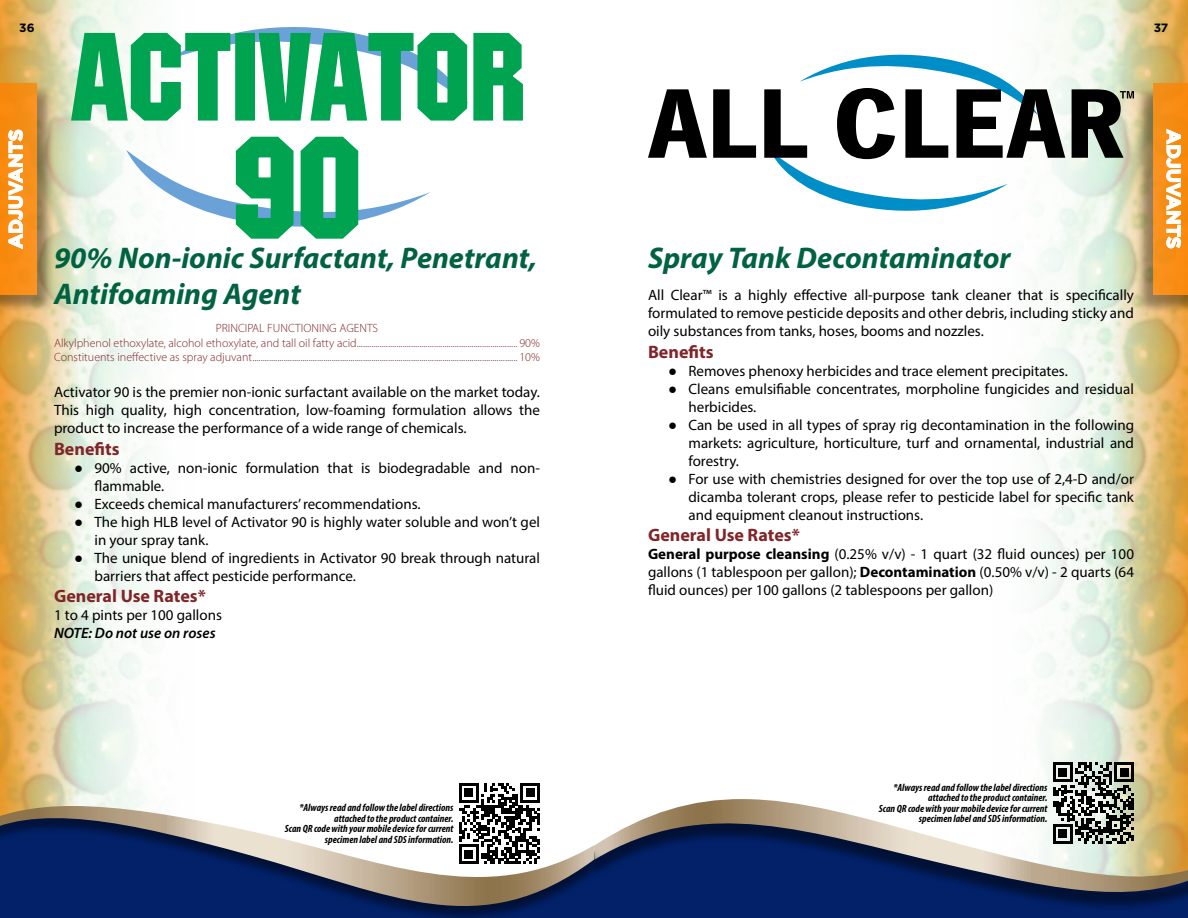
<style>
.page{position:relative;width:1188px;height:918px;background:#fff}
.page>*{position:absolute;margin:0;border:0;box-sizing:border-box;transform-origin:0 0}
.t1{font:italic 700 30px/36px "Myriad Pro";color:#006241}
.t2{font:700 18.75px "Gotham";color:#fff}
.t3{font:700 18px "Myriad Pro";color:#802528}
.t4{font:15px/18px "Myriad Pro";color:#000;text-align:justify}
.t5{font:italic 600 15px "Myriad Pro";color:#000}
.t6{font:300 12px/14.4px "Myriad Pro";color:#802528;text-align:center}
.t7{font:700 12px "Gotham";color:#000}
.t8{font:italic 700 condensed 10.5px/10.5px "Myriad Pro";color:#000;text-align:right}
.s1{font-family:"Arial"}
.s2{font-weight:700}
</style>
<div class="page">
<svg style="left:1111px;top:0;width:77px;height:793px;background:#dac58a"></svg>
<div style="left:1135px;top:86px;width:53px;height:228px;background:#000;opacity:.5"></div>
<div style="left:1153px;top:83px;width:35px;height:212px;background:#f88e16"></div>
<svg style="left:1166px;top:129px;width:15px;height:120px"></svg>
<div style="left:602px;top:912px;width:586px;height:6px;background:#022169"></div>
<div style="left:586px;top:803px;width:602px;height:109px;background:#022169"></div>
<svg style="left:594px;top:793px;width:594px;height:114px"></svg>
<svg style="left:0;top:0;width:78px;height:800px;background:#dcc489"></svg>
<div style="left:0;top:86px;width:55px;height:227px;background:#000;opacity:.5"></div>
<div style="left:0;top:83px;width:36px;height:212px;background:#f88d15"></div>
<svg style="left:8px;top:129px;width:16px;height:120px"></svg>
<svg style="left:0;top:800px;width:594px;height:118px"></svg>
<svg style="left:71px;top:27px;width:452px;height:95px"></svg>
<svg style="left:126px;top:136px;width:304px;height:103px"></svg>
<svg style="left:648px;top:89px;width:59px;height:69px"></svg>
<svg style="left:713px;top:89px;width:43px;height:69px"></svg>
<svg style="left:764px;top:55px;width:301px;height:156px"></svg>
<svg style="left:1072px;top:89px;width:62px;height:69px;background:#56594f"></svg>
<svg style="left:459px;top:783px;width:81px;height:81px"></svg>
<svg style="left:1053px;top:762px;width:81px;height:81px;background:#6a6e68"></svg>
<p class="t7" style="left:19px;top:20px;width:17px">36</p>
<p class="t2" style="left:3px;top:249px;width:121px;rotate:-90deg">ADJUVANTS</p>
<h1 class="t1" style="left:54px;top:239px;width:484px">90% Non-ionic Surfactant, Penetrant,<br>Antifoaming Agent</h1>
<p class="t6" style="left:54px;top:321px;width:488px">PRINCIPAL FUNCTIONING AGENTS<br>Alkylphenol ethoxylate, alcohol ethoxylate, and tall oil fatty acid............................................................................. 90%<br>Constituents ineffective as spray adjuvant............................................................................................................................... 10%</p>
<p class="t4" style="left:54px;top:383px;width:488px">Activator 90 is the premier non-ionic surfactant available on the market today.<br>This high quality, high concentration, low-foaming formulation allows the product to increase the performance of a wide range of chemicals.</p>
<p class="t3" style="left:54px;top:437px;width:67px">Benefits</p>
<p class="t4" style="left:94px;top:459px;width:447px;text-indent:-20px"><span class="s1">●</span> 90% active, non-ionic formulation that is biodegradable and non&shy;flammable.</p>
<p class="t4" style="left:74px;top:495px;width:347px"><span class="s1">●</span> Exceeds chemical manufacturers’ recommendations.</p>
<p class="t4" style="left:94px;top:513px;width:447px;text-indent:-20px"><span class="s1">●</span> The high HLB level of Activator 90 is highly water soluble and won’t gel in your spray tank.</p>
<p class="t4" style="left:94px;top:549px;width:447px;text-indent:-20px"><span class="s1">●</span> The unique blend of ingredients in Activator 90 break through natural barriers that affect pesticide performance.</p>
<p class="t3" style="left:54px;top:585px;width:153px">General Use Rates*</p>
<p class="t4" style="left:54px;top:606px;width:170px">1 to 4 pints per 100 gallons</p>
<p class="t5" style="left:54px;top:624px;width:163px">NOTE: Do not use on roses</p>
<p class="t8" style="left:285px;top:802px;width:170px">*Always read and follow the label directions attached to the product container.<br>Scan QR code with your mobile device for current specimen label and SDS information.</p>
<p class="t7" style="left:1154px;top:20px;width:16px">37</p>
<h1 class="t1" style="left:648px;top:239px;width:364px">Spray Tank Decontaminator</h1>
<p class="t4" style="left:648px;top:286px;width:487px">All Clear™ is a highly effective all-purpose tank cleaner that is specifically formulated to remove pesticide deposits and other debris, including sticky and oily substances from tanks, hoses, booms and nozzles.</p>
<p class="t3" style="left:648px;top:340px;width:67px">Benefits</p>
<p class="t4" style="left:668px;top:361px;width:400px"><span class="s1">●</span> Removes phenoxy herbicides and trace element precipitates.</p>
<p class="t4" style="left:689px;top:379px;width:447px;text-indent:-20px"><span class="s1">●</span> Cleans emulsifiable concentrates, morpholine fungicides and residual herbicides.</p>
<p class="t4" style="left:689px;top:415px;width:447px;text-indent:-20px"><span class="s1">●</span> Can be used in all types of spray rig decontamination in the following markets: agriculture, horticulture, turf and ornamental, industrial and forestry.</p>
<p class="t4" style="left:689px;top:469px;width:447px;text-indent:-20px"><span class="s1">●</span> For use with chemistries designed for over the top use of 2,4-D and/or dicamba tolerant crops, please refer to pesticide label for specific tank and equipment cleanout instructions.</p>
<p class="t3" style="left:648px;top:523px;width:153px">General Use Rates*</p>
<p class="t4" style="left:648px;top:545px;width:488px"><span class="s2">General purpose cleansing</span> (0.25% v/v) - 1 quart (32 fluid ounces) per 100 gallons (1 tablespoon per gallon); <span class="s2">Decontamination</span> (0.50% v/v) - 2 quarts (64 fluid ounces) per 100 gallons (2 tablespoons per gallon)</p>
<p class="t2" style="left:1186px;top:129px;width:121px;rotate:90deg">ADJUVANTS</p>
<p class="t8" style="left:879px;top:782px;width:170px">*Always read and follow the label directions attached to the product container.<br>Scan QR code with your mobile device for current specimen label and SDS information.</p>
</div>
